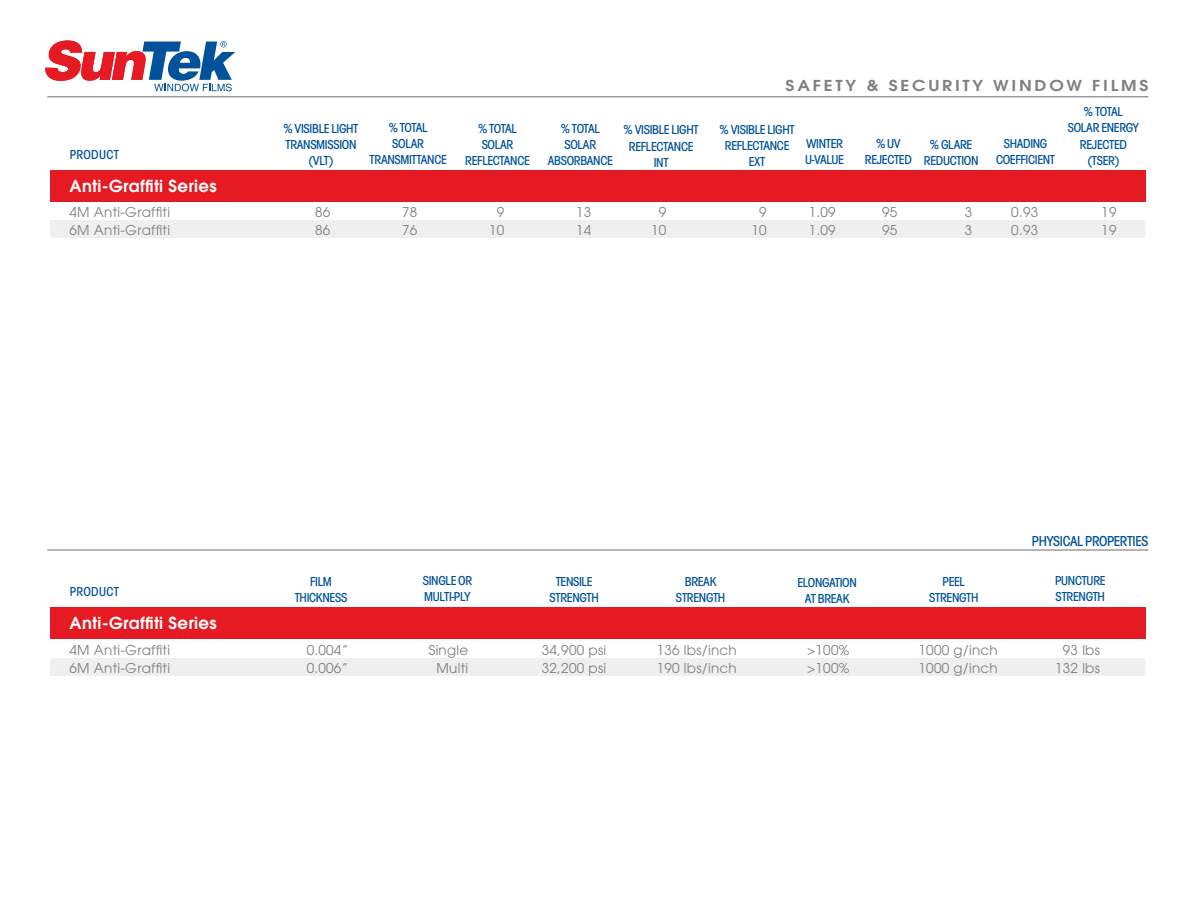
<style>
.page{position:relative;width:1188px;height:918px;background:#fff}
.page>*{position:absolute;margin:0;border:0;box-sizing:border-box;transform-origin:0 0}
.t1{font:600 16.5px "Avant Garde";letter-spacing:.02em;color:#fff}
.t2{font:600 15px "Avant Garde";letter-spacing:.16em;color:#808083;scale:1.15 1}
.t3{font:500 condensed 15px "Avant Garde Gothic Itc T";letter-spacing:-.025em;color:#01529a}
.t4{font:500 condensed 13.5px/16.2px "Avant Garde Gothic Itc T";letter-spacing:-.025em;color:#01529a;text-align:center}
.t5{font:13.5px "Avant Garde";letter-spacing:.02em;color:#808083}
.t6{font:500 condensed 13.5px "Avant Garde Gothic Itc T";letter-spacing:.02em;color:#01529a}
</style>
<div class="page">
<div style="left:50px;top:220px;width:1094px;height:18px;background:#efeff0"></div>
<div style="left:50px;top:170px;width:1095px;height:32px;background:#e51a23"></div>
<svg style="left:45px;top:41px;width:190px;height:50px"></svg>
<hr style="left:47px;top:96px;width:1101px;height:1px;background:#717074">
<hr style="left:47px;top:550px;width:1101px;height:1px;background:#717074">
<div style="left:50px;top:658px;width:1094px;height:18px;background:#efeff0"></div>
<div style="left:50px;top:608px;width:1095px;height:31px;background:#e51a23"></div>
<p class="t6" style="left:70px;top:147px;width:51px">PRODUCT</p>
<p class="t4" style="left:283px;top:120px;width:77px;text-align:left">% VISIBLE LIGHT<br>TRANSMISSION</p>
<p class="t4" style="left:309px;top:152px;width:26px">(VLT)</p>
<p class="t4" style="left:389px;top:119px;width:41px">% TOTAL</p>
<p class="t4" style="left:392px;top:135px;width:33px">SOLAR</p>
<p class="t4" style="left:370px;top:152px;width:79px">TRANSMITTANCE</p>
<p class="t4" style="left:478px;top:120px;width:41px">% TOTAL</p>
<p class="t4" style="left:482px;top:136px;width:33px">SOLAR</p>
<p class="t4" style="left:465px;top:152px;width:66px">REFLECTANCE</p>
<p class="t4" style="left:561px;top:120px;width:41px">% TOTAL</p>
<p class="t4" style="left:564px;top:136px;width:33px">SOLAR</p>
<p class="t4" style="left:548px;top:152px;width:67px">ABSORBANCE</p>
<p class="t4" style="left:624px;top:122px;width:77px">% VISIBLE LIGHT<br>REFLECTANCE</p>
<p class="t4" style="left:654px;top:154px;width:16px">INT</p>
<p class="t2" style="left:786px;top:75px;width:317px">SAFETY &amp; SECURITY WINDOW FILMS</p>
<p class="t4" style="left:720px;top:121px;width:77px">% VISIBLE LIGHT<br>REFLECTANCE</p>
<p class="t4" style="left:749px;top:153px;width:18px">EXT</p>
<p class="t4" style="left:806px;top:135px;width:39px">WINTER</p>
<p class="t4" style="left:805px;top:152px;width:40px">U-VALUE</p>
<p class="t4" style="left:876px;top:135px;width:26px">% UV</p>
<p class="t4" style="left:865px;top:152px;width:49px">REJECTED</p>
<p class="t4" style="left:930px;top:136px;width:44px">% GLARE</p>
<p class="t4" style="left:924px;top:152px;width:56px">REDUCTION</p>
<p class="t4" style="left:1004px;top:135px;width:45px">SHADING</p>
<p class="t4" style="left:996px;top:152px;width:61px">COEFFICIENT</p>
<p class="t4" style="left:1084px;top:103px;width:41px">% TOTAL</p>
<p class="t4" style="left:1068px;top:120px;width:73px">SOLAR ENERGY<br>REJECTED</p>
<p class="t4" style="left:1088px;top:152px;width:33px">(TSER)</p>
<p class="t1" style="left:70px;top:175px;width:149px">Anti-Graffiti Series</p>
<p class="t5" style="left:70px;top:204px;width:102px">4M Anti-Graffiti</p>
<p class="t5" style="left:315px;top:204px;width:17px">86</p>
<p class="t5" style="left:402px;top:204px;width:17px">78</p>
<p class="t5" style="left:497px;top:204px;width:9px">9</p>
<p class="t5" style="left:576px;top:204px;width:17px">13</p>
<p class="t5" style="left:659px;top:204px;width:9px">9</p>
<p class="t5" style="left:759px;top:204px;width:9px">9</p>
<p class="t5" style="left:809px;top:204px;width:28px">1.09</p>
<p class="t5" style="left:882px;top:204px;width:17px">95</p>
<p class="t5" style="left:965px;top:204px;width:9px">3</p>
<p class="t5" style="left:1011px;top:204px;width:28px">0.93</p>
<p class="t5" style="left:1101px;top:204px;width:17px">19</p>
<p class="t5" style="left:70px;top:222px;width:102px">6M Anti-Graffiti</p>
<p class="t5" style="left:315px;top:222px;width:17px">86</p>
<p class="t5" style="left:402px;top:222px;width:17px">76</p>
<p class="t5" style="left:489px;top:222px;width:17px">10</p>
<p class="t5" style="left:576px;top:222px;width:17px">14</p>
<p class="t5" style="left:651px;top:222px;width:17px">10</p>
<p class="t5" style="left:752px;top:222px;width:17px">10</p>
<p class="t5" style="left:809px;top:222px;width:28px">1.09</p>
<p class="t5" style="left:882px;top:222px;width:17px">95</p>
<p class="t5" style="left:965px;top:222px;width:9px">3</p>
<p class="t5" style="left:1011px;top:222px;width:28px">0.93</p>
<p class="t5" style="left:1101px;top:222px;width:17px">19</p>
<p class="t6" style="left:70px;top:583px;width:51px">PRODUCT</p>
<p class="t4" style="left:310px;top:573px;width:23px">FILM</p>
<p class="t4" style="left:295px;top:589px;width:54px">THICKNESS</p>
<p class="t4" style="left:423px;top:572px;width:51px">SINGLE OR</p>
<p class="t4" style="left:424px;top:588px;width:48px">MULTI-PLY</p>
<p class="t4" style="left:556px;top:573px;width:38px">TENSILE</p>
<p class="t4" style="left:549px;top:589px;width:51px">STRENGTH</p>
<p class="t4" style="left:685px;top:573px;width:33px">BREAK</p>
<p class="t4" style="left:676px;top:589px;width:51px">STRENGTH</p>
<p class="t4" style="left:798px;top:574px;width:61px">ELONGATION</p>
<p class="t4" style="left:805px;top:590px;width:46px">AT BREAK</p>
<p class="t4" style="left:943px;top:573px;width:24px">PEEL</p>
<p class="t4" style="left:929px;top:590px;width:51px">STRENGTH</p>
<p class="t3" style="left:1032px;top:532px;width:118px">PHYSICAL PROPERTIES</p>
<p class="t4" style="left:1055px;top:572px;width:52px">PUNCTURE</p>
<p class="t4" style="left:1056px;top:588px;width:51px">STRENGTH</p>
<p class="t1" style="left:70px;top:612px;width:149px">Anti-Graffiti Series</p>
<p class="t5" style="left:70px;top:642px;width:102px">4M Anti-Graffiti</p>
<p class="t5" style="left:307px;top:642px;width:43px">0.004”</p>
<p class="t5" style="left:429px;top:642px;width:41px">Single</p>
<p class="t5" style="left:542px;top:642px;width:66px">34,900 psi</p>
<p class="t5" style="left:657px;top:642px;width:82px">136 lbs/inch</p>
<p class="t5" style="left:807px;top:642px;width:44px">&gt;100%</p>
<p class="t5" style="left:919px;top:642px;width:81px">1000 g/inch</p>
<p class="t5" style="left:1063px;top:642px;width:39px">93 lbs</p>
<p class="t5" style="left:70px;top:660px;width:102px">6M Anti-Graffiti</p>
<p class="t5" style="left:307px;top:660px;width:43px">0.006”</p>
<p class="t5" style="left:437px;top:660px;width:33px">Multi</p>
<p class="t5" style="left:542px;top:660px;width:66px">32,200 psi</p>
<p class="t5" style="left:657px;top:660px;width:82px">190 lbs/inch</p>
<p class="t5" style="left:807px;top:660px;width:44px">&gt;100%</p>
<p class="t5" style="left:919px;top:660px;width:81px">1000 g/inch</p>
<p class="t5" style="left:1055px;top:660px;width:46px">132 lbs</p>
</div>
